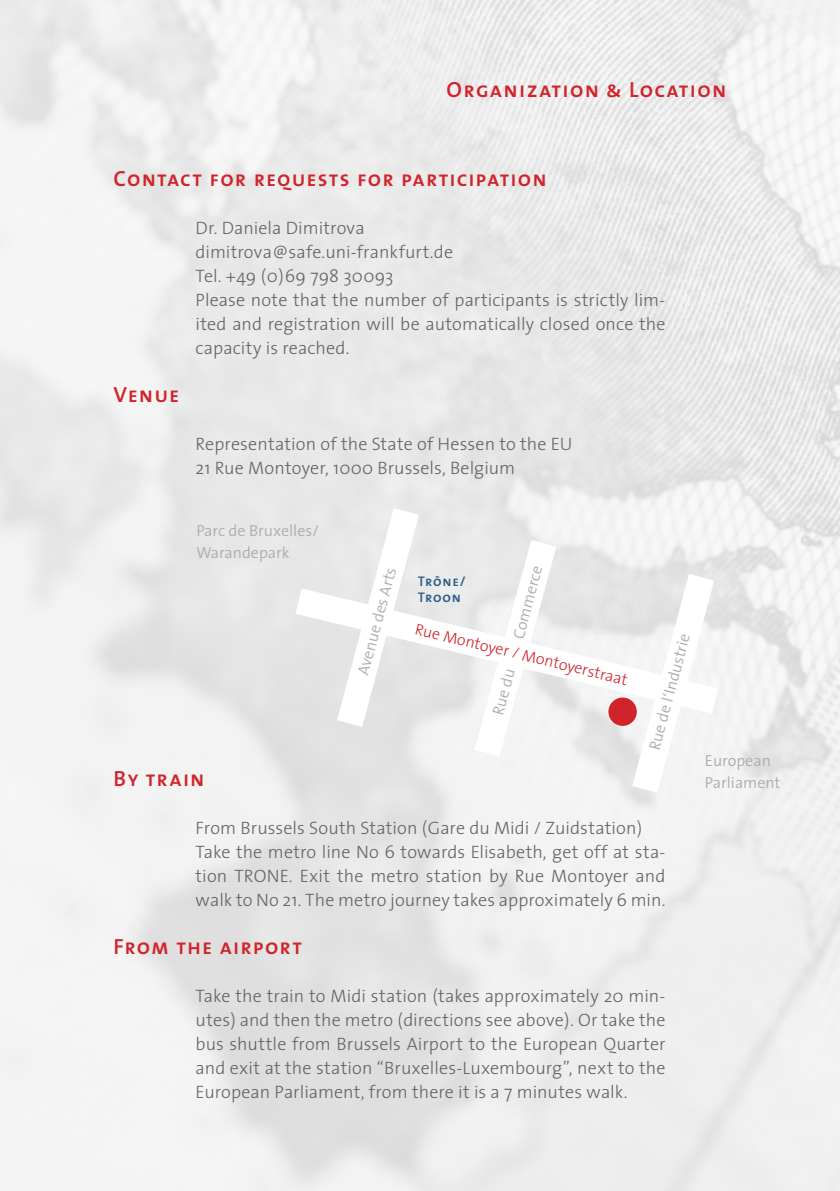
<style>
.page{position:relative;width:840px;height:1191px;background:#fff}
.page>*{position:absolute;margin:0;border:0;box-sizing:border-box;transform-origin:0 0}
.t1{font:22px "The Sans Semi Bold Caps";letter-spacing:.05em;color:#d1232a}
.t2{font:300 18px/24px "The Sans";letter-spacing:.005em;color:#636366}
.t3{font:300 16px/22px "The Sans";color:#acadb1}
.t4{font:300 16px "The Sans";color:#d1232a}
.t5{font:14px/16px "The Sans Semi Bold Caps";letter-spacing:.06em;color:#2a5a85}
</style>
<div class="page">
<div style="left:0;top:0;width:839px;height:1191px;background:linear-gradient(to right,#eceded,#ebebeb)"></div>
<svg style="left:267px;top:570px;width:479px;height:162px"></svg>
<svg style="left:317px;top:479px;width:121px;height:276px"></svg>
<svg style="left:455px;top:511px;width:120px;height:274px"></svg>
<svg style="left:612px;top:545px;width:121px;height:276px"></svg>
<div style="left:608px;top:697px;width:28px;height:29px;background:#d1232a;border-radius:50%"></div>
<p class="t1" style="left:446px;top:71px;width:281px">Organization &amp; Location</p>
<p class="t1" style="left:113px;top:160px;width:434px">Contact for requests for participation</p>
<p class="t2" style="left:195px;top:215px;width:471px">Dr. Daniela Dimitrova<br>dimitrova@safe.uni-frankfurt.de<br>Tel. +49 (0)69 798 30093<br>Please note that the number of participants is strictly lim&shy;ited and registration will be automatically closed once the capacity is reached.</p>
<p class="t1" style="left:113px;top:376px;width:67px">Venue</p>
<p class="t2" style="left:195px;top:431px;width:378px">Representation of the State of Hessen to the EU<br>21 Rue Montoyer, 1000 Brussels, Belgium</p>
<p class="t3" style="left:196px;top:519px;width:124px">Parc de Bruxelles/<br>Warandepark</p>
<p class="t3" style="left:351px;top:671px;width:112px;rotate:-75deg">Avenue des Arts</p>
<p class="t3" style="left:506px;top:635px;width:76px;rotate:-75deg">Commerce</p>
<p class="t5" style="left:417px;top:572px;width:49px">Trône/<br>Troon</p>
<p class="t4" style="left:418px;top:615px;width:219px;rotate:14deg">Rue Montoyer / Montoyerstraat</p>
<p class="t3" style="left:486px;top:711px;width:49px;rotate:-75deg">Rue du</p>
<p class="t3" style="left:642px;top:746px;width:121px;rotate:-75deg">Rue de l‘Industrie</p>
<p class="t1" style="left:113px;top:760px;width:92px">By train</p>
<p class="t2" style="left:195px;top:815px;width:471px">From Brussels South Station (Gare du Midi / Zuidstation)<br>Take the metro line No 6 towards Elisabeth, get off at sta&shy;tion TRONE. Exit the metro station by Rue Montoyer and walk to No 21. The metro journey takes approximately 6 min.</p>
<p class="t1" style="left:113px;top:928px;width:190px">From the airport</p>
<p class="t2" style="left:195px;top:983px;width:471px;text-align:justify">Take the train to Midi station (takes approximately 20 min&shy;utes) and then the metro (directions see above). Or take the bus shuttle from Brussels Airport to the European Quarter and exit at the station “Bruxelles-Luxembourg”, next to the European Parliament, from there it is a 7 minutes walk.</p>
<p class="t3" style="left:704px;top:749px;width:77px">European<br>Parliament</p>
</div>
